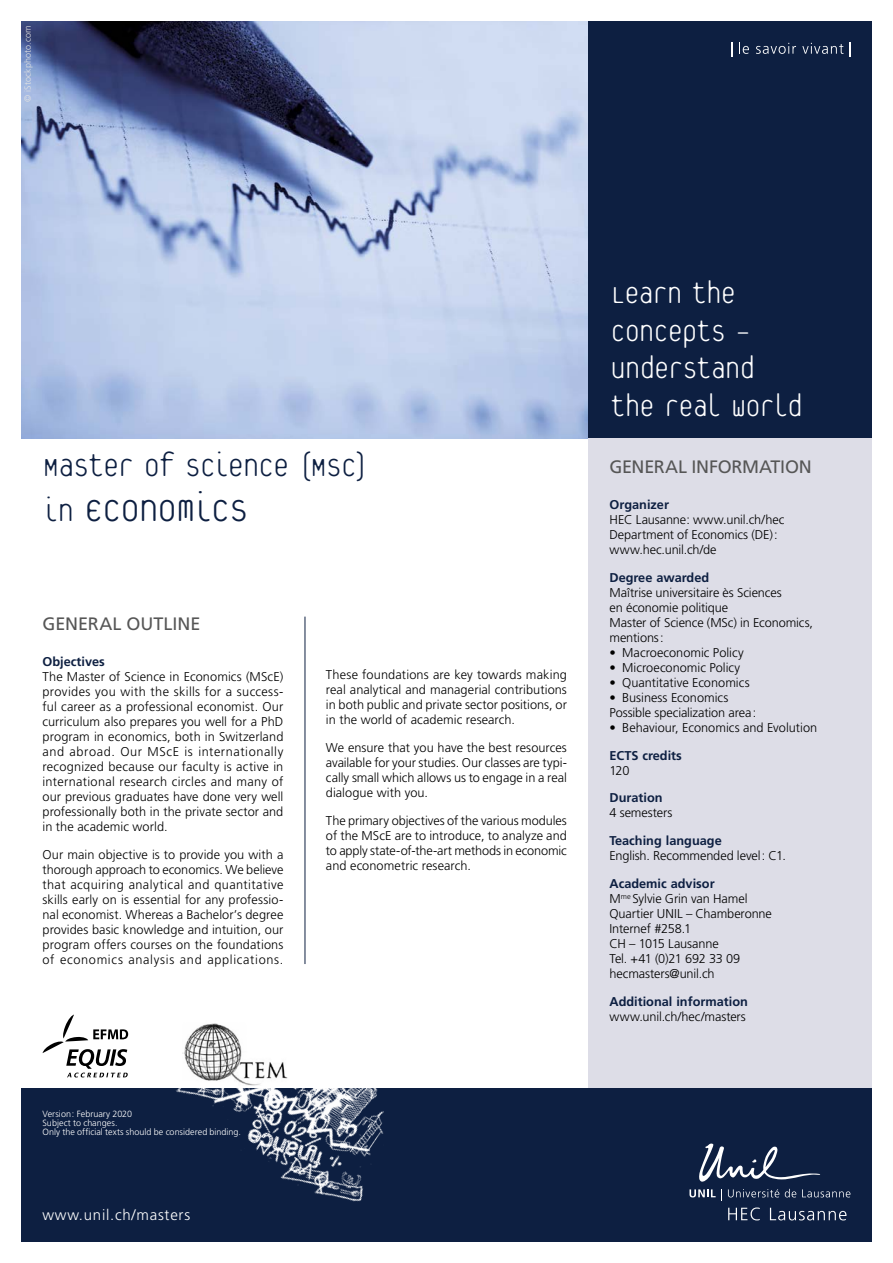
<style>
.page{position:relative;width:893px;height:1263px;background:#fff}
.page>*{position:absolute;margin:0;border:0;box-sizing:border-box;transform-origin:0 0}
.t1{font:100 45px "Platelet";letter-spacing:-.06em;color:#0d1f41}
.t2{font:100 36.75px "Platelet";letter-spacing:-.055em;color:#0d1f41}
.Slogan{font:100 34.5px/37.5px "Platelet";letter-spacing:-.05em;color:#fff}
.Sous-titre_1_orange{font:18px "Frutiger LT Std";letter-spacing:-.01em;color:#565656}
.t3{font:300 15px "Frutiger LT Std";letter-spacing:.05em;color:#fff}
.Texte_courant{font:300 12.75px/15px "Frutiger LT Std";letter-spacing:.005em;color:#000;text-align:justify}
.Texte_courant_justif{font:300 12.75px/15px "Frutiger LT Std";letter-spacing:-.01em;color:#000}
.Sous-titre_2{font:700 12.75px "Frutiger LT Std";color:#0d1f41}
.Texte_courant_justif-2{font:300 12.75px "Frutiger LT Std";letter-spacing:-.03em;color:#000}
.Texte_courant_justif-3{font:300 9px "Frutiger LT Std";letter-spacing:.005em;color:#fff}
.t4{font:300 9px "Frutiger LT Std";letter-spacing:.01em;color:#e2e2e2}
.s1{font-size:36.75px}
</style>
<div class="page">
<img style="left:21px;top:21px;width:567px;height:417px">
<div style="left:588px;top:21px;width:284px;height:417px;background:#0d1f41"></div>
<div style="left:588px;top:438px;width:284px;height:651px;background:#dddde7"></div>
<div style="left:21px;top:1089px;width:851px;height:153px;background:#0d1f41"></div>
<img style="left:146px;top:1088px;width:293px;height:114px">
<svg style="left:43px;top:1015px;width:85px;height:62px"></svg>
<svg style="left:699px;top:1143px;width:122px;height:39px"></svg>
<svg style="left:689px;top:1189px;width:33px;height:11px"></svg>
<svg style="left:728px;top:1189px;width:51px;height:8px"></svg>
<svg style="left:785px;top:1189px;width:11px;height:8px"></svg>
<svg style="left:802px;top:1189px;width:48px;height:8px"></svg>
<svg style="left:728px;top:1207px;width:32px;height:13px"></svg>
<svg style="left:770px;top:1208px;width:76px;height:12px"></svg>
<svg style="left:731px;top:43px;width:1px;height:14px"></svg>
<svg style="left:739px;top:43px;width:10px;height:11px"></svg>
<svg style="left:756px;top:43px;width:40px;height:11px"></svg>
<svg style="left:802px;top:43px;width:41px;height:11px"></svg>
<svg style="left:849px;top:43px;width:1px;height:14px"></svg>
<hr style="left:305px;top:617px;width:1px;height:347px;background:#0d1f41">
<img style="left:182px;top:1023px;width:106px;height:63px">
<p class="t4" style="left:23px;top:102px;width:78px;rotate:-90deg">© iStockphoto.com</p>
<p class="t2" style="left:43px;top:451px;width:329px">Master of Science (MSc)</p>
<p class="t1" style="left:43px;top:490px;width:208px"><span class="s1">in</span> Economics</p>
<p class="Sous-titre_1_orange" style="left:43px;top:613px;width:160px">GENERAL OUTLINE</p>
<p class="Sous-titre_2" style="left:43px;top:654px;width:64px">Objectives</p>
<p class="Texte_courant" style="left:43px;top:670px;width:242px">The Master of Science in Economics (MScE) provides you with the skills for a success&shy;ful career as a professional economist. Our curriculum also prepares you well for a PhD program in economics, both in Switzerland and abroad. Our MScE is internationally recognized because our faculty is active in international research circles and many of our previous graduates have done very well professionally both in the private sector and in the academic world.</p>
<p class="Texte_courant" style="left:43px;top:847px;width:242px">Our main objective is to provide you with a thorough approach to economics. We believe that acquiring analytical and quantitative skills early on is essential for any professio&shy;nal economist. Whereas a Bachelor’s degree provides basic knowledge and intuition, our program offers courses on the foundations of economics analysis and applications.</p>
<p class="Texte_courant" style="left:326px;top:668px;width:243px">These foundations are key towards making real analytical and managerial contributions in both public and private sector positions, or in the world of academic research.</p>
<p class="Texte_courant" style="left:326px;top:740px;width:242px">We ensure that you have the best resources available for your studies. Our classes are typi&shy;cally small which allows us to engage in a real dialogue with you.</p>
<p class="Texte_courant" style="left:326px;top:813px;width:242px">The primary objectives of the various modules of the MScE are to introduce, to analyze and to apply state-of-the-art methods in economic and econometric research.</p>
<p class="Texte_courant_justif-3" style="left:43px;top:1108px;width:91px">Version: February 2020</p>
<p class="Texte_courant_justif-3" style="left:43px;top:1117px;width:77px">Subject to changes.</p>
<p class="Texte_courant_justif-3" style="left:43px;top:1126px;width:200px">Only the official texts should be considered binding.</p>
<p class="t3" style="left:43px;top:1207px;width:149px">www.unil.ch/masters</p>
<p class="Slogan" style="left:610px;top:276px;width:128px">Learn the</p>
<p class="Slogan" style="left:610px;top:314px;width:142px">concepts –</p>
<p class="Slogan" style="left:610px;top:351px;width:194px">understand the real world</p>
<p class="Sous-titre_1_orange" style="left:609px;top:456px;width:204px">GENERAL INFORMATION</p>
<p class="Sous-titre_2" style="left:609px;top:497px;width:61px">Organizer</p>
<p class="Texte_courant_justif" style="left:609px;top:512px;width:176px">HEC Lausanne: www.unil.ch/hec</p>
<p class="Texte_courant_justif" style="left:609px;top:527px;width:170px">Department of Economics (DE):</p>
<p class="Texte_courant_justif" style="left:609px;top:542px;width:109px">www.hec.unil.ch/de</p>
<p class="Sous-titre_2" style="left:609px;top:570px;width:101px">Degree awarded</p>
<p class="Texte_courant_justif" style="left:609px;top:585px;width:174px">Maîtrise universitaire ès Sciences en économie politique</p>
<p class="Texte_courant_justif" style="left:609px;top:615px;width:205px">Master of Science (MSc) in Economics, mentions:</p>
<p class="Texte_courant" style="left:609px;top:645px;width:136px">• Macroeconomic Policy</p>
<p class="Texte_courant" style="left:609px;top:660px;width:132px">• Microeconomic Policy</p>
<p class="Texte_courant" style="left:609px;top:675px;width:142px">• Quantitative Economics</p>
<p class="Texte_courant" style="left:609px;top:690px;width:121px">• Business Economics</p>
<p class="Texte_courant_justif" style="left:609px;top:705px;width:148px">Possible specialization area:</p>
<p class="Texte_courant" style="left:609px;top:720px;width:209px">• Behaviour, Economics and Evolution</p>
<p class="Sous-titre_2" style="left:609px;top:748px;width:74px">ECTS credits</p>
<p class="Texte_courant_justif" style="left:609px;top:763px;width:21px">120</p>
<p class="Sous-titre_2" style="left:609px;top:790px;width:55px">Duration</p>
<p class="Texte_courant_justif" style="left:609px;top:806px;width:64px">4 semesters</p>
<p class="Sous-titre_2" style="left:609px;top:833px;width:114px">Teaching language</p>
<p class="Texte_courant_justif" style="left:609px;top:848px;width:178px">English. Recommended level: C1.</p>
<p class="Sous-titre_2" style="left:609px;top:876px;width:107px">Academic advisor</p>
<p class="Texte_courant_justif" style="left:609px;top:891px;width:140px">M<sup>me</sup> Sylvie Grin van Hamel</p>
<p class="Texte_courant_justif" style="left:609px;top:906px;width:164px">Quartier UNIL – Chamberonne</p>
<p class="Texte_courant_justif" style="left:609px;top:921px;width:83px">Internef #258.1</p>
<p class="Texte_courant_justif" style="left:609px;top:936px;width:111px">CH – 1015 Lausanne</p>
<p class="Texte_courant_justif-2" style="left:609px;top:951px;width:132px">Tel. +41 (0)21 692 33 09</p>
<p class="Texte_courant_justif" style="left:609px;top:966px;width:107px">hecmasters@unil.ch</p>
<p class="Sous-titre_2" style="left:609px;top:994px;width:140px">Additional information</p>
<p class="Texte_courant_justif" style="left:609px;top:1009px;width:138px">www.unil.ch/hec/masters</p>
</div>
